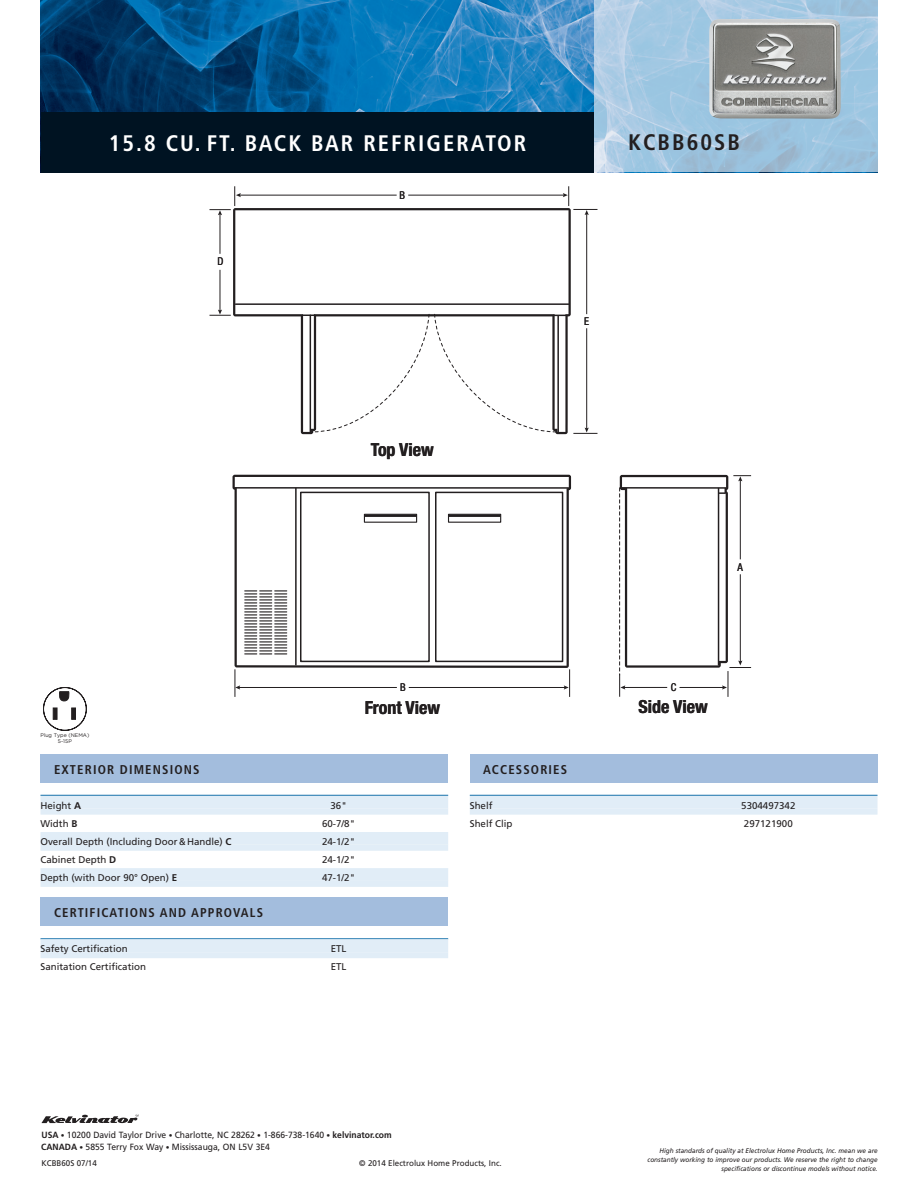
<style>
.page{position:relative;width:918px;height:1188px;background:#fff}
.page>*{position:absolute;margin:0;border:0;box-sizing:border-box;transform-origin:0 0}
.t1{font:700 condensed 22.5px "Frutiger";letter-spacing:.09em;color:#fff}
.t2{font:700 condensed 22.5px "Frutiger";letter-spacing:.09em;color:#231f20}
.t3{font:700 condensed 18px "Helvetica Neue";color:#231f20}
.t4{font:700 condensed 12.75px "Frutiger";letter-spacing:.09em;color:#231f20}
.t5{font:condensed 10.8px "Helvetica Neue";color:#231f20}
.t6{font:9.75px/18px "Frutiger";color:#231f20}
.t7{font:9px/11.9px "Frutiger";color:#231f20;scale:.95 1}
.t8{font:8.25px "Frutiger";color:#231f20}
.t9{font:italic 6.75px/9px "Frutiger";color:#231f20;text-align:right;scale:.95 1}
.t10{font:5.25px/6.3px "Gotham";color:#231f20;text-align:center}
.s1{font-weight:700}
.s2{font-weight:700;font-size:7.5px}
</style>
<div class="page">
<img style="left:40px;top:0;width:554px;height:172px">
<svg style="left:594px;top:0;width:283px;height:172px;background:#a3c7e1"></svg>
<img style="left:709px;top:19px;width:132px;height:100px">
<div style="left:40px;top:755px;width:408px;height:28px;background:#a3bddd"></div>
<div style="left:40px;top:898px;width:408px;height:28px;background:#a3bddd"></div>
<div style="left:470px;top:755px;width:408px;height:28px;background:#a3bddd"></div>
<svg style="left:42px;top:1114px;width:97px;height:9px"></svg>
<svg style="left:43px;top:687px;width:44px;height:44px"></svg>
<svg style="left:71px;top:708px;width:5px;height:12px"></svg>
<hr style="left:40px;top:938px;width:408px;height:1px;background:#0065a4">
<div style="left:40px;top:939px;width:408px;height:13px;background:#e1edf7"></div>
<div style="left:40px;top:952px;width:408px;height:6px;background:#e1edf7"></div>
<hr style="left:40px;top:795px;width:408px;height:1px;background:#0065a4">
<div style="left:40px;top:796px;width:408px;height:13px;background:#e1edf7"></div>
<div style="left:40px;top:809px;width:408px;height:6px;background:#e1edf7"></div>
<div style="left:40px;top:832px;width:408px;height:13px;background:#e1edf7"></div>
<div style="left:40px;top:845px;width:408px;height:6px;background:#e1edf7"></div>
<div style="left:40px;top:868px;width:408px;height:13px;background:#e1edf7"></div>
<div style="left:40px;top:881px;width:408px;height:6px;background:#e1edf7"></div>
<hr style="left:470px;top:795px;width:408px;height:1px;background:#0065a4">
<div style="left:470px;top:796px;width:408px;height:13px;background:#e1edf7"></div>
<div style="left:470px;top:809px;width:408px;height:6px;background:#e1edf7"></div>
<hr style="left:239px;top:687px;width:158px;height:1px;background:#231f20">
<svg style="left:235px;top:670px;width:5px;height:26px"></svg>
<hr style="left:409px;top:687px;width:156px;height:1px;background:#231f20">
<svg style="left:564px;top:670px;width:6px;height:26px"></svg>
<hr style="left:586px;top:328px;width:1px;height:101px;background:#231f20">
<svg style="left:574px;top:428px;width:23px;height:6px"></svg>
<hr style="left:586px;top:213px;width:1px;height:101px;background:#231f20">
<hr style="left:239px;top:195px;width:158px;height:1px;background:#231f20">
<hr style="left:408px;top:195px;width:156px;height:1px;background:#231f20">
<svg style="left:563px;top:187px;width:34px;height:28px"></svg>
<hr style="left:220px;top:270px;width:1px;height:41px;background:#231f20">
<hr style="left:220px;top:214px;width:1px;height:40px;background:#231f20">
<svg style="left:210px;top:187px;width:31px;height:28px"></svg>
<svg style="left:210px;top:310px;width:20px;height:6px"></svg>
<svg style="left:233px;top:208px;width:338px;height:226px"></svg>
<svg style="left:233px;top:475px;width:338px;height:193px"></svg>
<svg style="left:299px;top:491px;width:265px;height:172px"></svg>
<hr style="left:295px;top:488px;width:2px;height:177px;background:#231f20">
<svg style="left:245px;top:590px;width:44px;height:64px"></svg>
<div style="left:364px;top:514px;width:53px;height:9px;border:1px solid #231f20"></div>
<hr style="left:364px;top:515px;width:53px;height:2px;background:#231f20">
<div style="left:448px;top:514px;width:53px;height:9px;border:1px solid #231f20"></div>
<hr style="left:449px;top:515px;width:52px;height:2px;background:#231f20">
<svg style="left:619px;top:475px;width:132px;height:221px"></svg>
<div style="left:41px;top:112px;width:553px;height:61px;background:#001322"></div>
<h1 class="t1" style="left:109px;top:129px;width:414px">15.8 CU. FT. BACK BAR REFRIGERATOR</h1>
<h1 class="t2" style="left:628px;top:129px;width:113px">KCBB60SB</h1>
<p class="t5" style="left:217px;top:255px;width:8px">D</p>
<p class="t10" style="left:40px;top:732px;width:50px">Plug Type (NEMA)<br>5-15P</p>
<h3 class="t4" style="left:54px;top:762px;width:146px">EXTERIOR DIMENSIONS</h3>
<p class="t5" style="left:400px;top:189px;width:7px">B</p>
<h2 class="t3" style="left:371px;top:435px;width:65px">Top View</h2>
<p class="t5" style="left:584px;top:315px;width:7px">E</p>
<p class="t5" style="left:400px;top:681px;width:7px">B</p>
<h2 class="t3" style="left:365px;top:692px;width:77px">Front View</h2>
<h3 class="t4" style="left:483px;top:762px;width:84px">ACCESSORIES</h3>
<p class="t5" style="left:738px;top:561px;width:7px">A</p>
<p class="t5" style="left:671px;top:681px;width:7px">C</p>
<h2 class="t3" style="left:639px;top:692px;width:71px">Side View</h2>
<p class="t6" style="left:40px;top:796px;width:192px">Height <span class="s1">A<br></span>Width <span class="s1">B<br></span>Overall Depth (Including Door&amp;Handle) <span class="s1">C<br></span>Cabinet Depth <span class="s1">D<br></span>Depth (with Door 90° Open) <span class="s1">E</span></p>
<p class="t6" style="left:322px;top:797px;width:35px;text-align:center">36"<br>60-7/8"<br>24-1/2"<br>24-1/2"<br>47-1/2"</p>
<p class="t6" style="left:470px;top:796px;width:44px">Shelf<br>Shelf Clip</p>
<p class="t6" style="left:741px;top:797px;width:56px">5304497342<br>297121900</p>
<h3 class="t4" style="left:54px;top:905px;width:209px">CERTIFICATIONS AND APPROVALS</h3>
<p class="t6" style="left:40px;top:940px;width:107px">Safety Certification<br>Sanitation Certification</p>
<p class="t6" style="left:331px;top:940px;width:17px">ETL<br>ETL</p>
<p class="t7" style="left:41px;top:1129px;width:370px"><span class="s1">USA</span> <span class="s2">•</span> 10200 David Taylor Drive <span class="s2">•</span> Charlotte, NC 28262 <span class="s2">•</span> 1-866-738-1640 <span class="s2">•</span> <span class="s1">kelvinator.com<br>CANADA</span> <span class="s2">•</span> 5855 Terry Fox Way <span class="s2">•</span> Mississauga, ON L5V 3E4</p>
<p class="t8" style="left:41px;top:1158px;width:57px">KCBB60S 07/14</p>
<p class="t8" style="left:359px;top:1158px;width:144px">© 2014 Electrolux Home Products, Inc.</p>
<p class="t9" style="left:648px;top:1146px;width:244px">High standards of quality at Electrolux Home Products, Inc. mean we are constantly working to improve our products. We reserve the right to change specifications or discontinue models without notice.</p>
</div>
